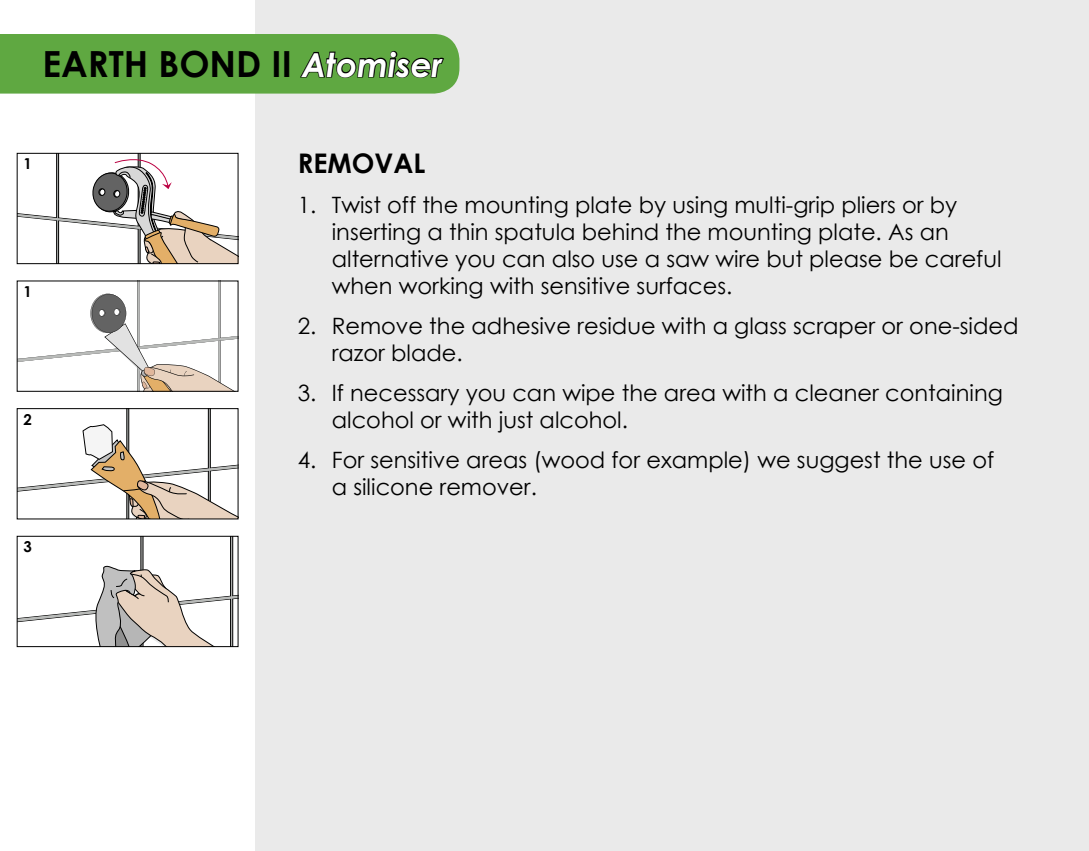
<style>
.page{position:relative;width:1089px;height:851px;background:#fff}
.page>*{position:absolute;margin:0;border:0;box-sizing:border-box;transform-origin:0 0}
.t1{font:700 36px "Century Gothic";color:#000}
.t2{font:700 27px "Century Gothic";color:#000}
.t3{font:22.5px/27px "Century Gothic";color:#000}
.t4{font:700 15px "Century Gothic";color:#000}
.s1{font-style:italic;font-size:33px;color:#fff}
</style>
<div class="page">
<div style="left:255px;top:0;width:834px;height:850px;background:#eaeaea"></div>
<svg style="left:19px;top:155px;width:217px;height:107px"></svg>
<div style="left:17px;top:153px;width:221px;height:111px;border:1px solid #000"></div>
<div style="left:19px;top:155px;width:17px;height:17px;background:#fff"></div>
<svg style="left:17px;top:283px;width:221px;height:109px"></svg>
<div style="left:19px;top:283px;width:17px;height:17px;background:#fff"></div>
<svg style="left:19px;top:410px;width:217px;height:107px"></svg>
<div style="left:17px;top:408px;width:221px;height:111px;border:1px solid #000"></div>
<div style="left:19px;top:410px;width:17px;height:17px;background:#fff"></div>
<svg style="left:19px;top:538px;width:217px;height:106px"></svg>
<div style="left:17px;top:536px;width:221px;height:110px;border:1px solid #000"></div>
<div style="left:19px;top:538px;width:17px;height:17px;background:#fff"></div>
<svg style="left:0;top:34px;width:459px;height:60px;background:#5ca140"></svg>
<p class="t1" style="left:43px;top:37px;width:401px">EARTH BOND II <span class="s1">Atomiser</span></p>
<p class="t4" style="left:23px;top:152px;width:10px">1</p>
<p class="t4" style="left:23px;top:280px;width:10px">1</p>
<p class="t4" style="left:23px;top:408px;width:10px">2</p>
<p class="t4" style="left:23px;top:535px;width:10px">3</p>
<p class="t2" style="left:298px;top:143px;width:129px">REMOVAL</p>
<p class="t3" style="left:332px;top:191px;width:671px;text-indent:-34px">1. Twist off the mounting plate by using multi-grip pliers or by inserting a thin spatula behind the mounting plate. As an alternative you can also use a saw wire but please be careful when working with sensitive surfaces.</p>
<p class="t3" style="left:332px;top:312px;width:688px;text-indent:-34px">2. Remove the adhesive residue with a glass scraper or one-sided razor blade.</p>
<p class="t3" style="left:332px;top:379px;width:672px;text-indent:-34px">3. If necessary you can wipe the area with a cleaner containing alcohol or with just alcohol.</p>
<p class="t3" style="left:332px;top:445px;width:664px;text-indent:-34px">4. For sensitive areas (wood for example) we suggest the use of a silicone remover.</p>
</div>
